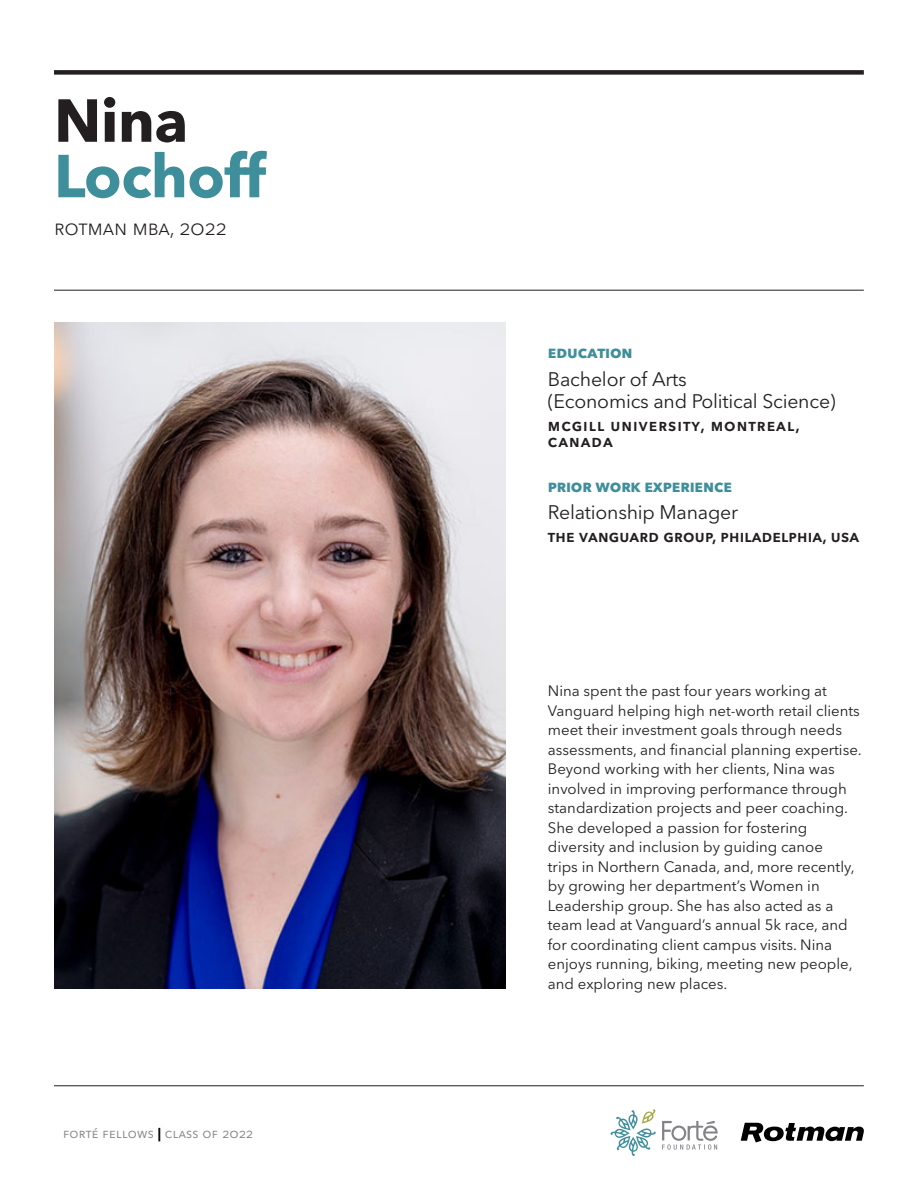
<style>
.page{position:relative;width:918px;height:1188px;background:#fff}
.page>*{position:absolute;margin:0;border:0;box-sizing:border-box;transform-origin:0 0}
.t1{font:700 60px/55.5px "Avenir Next LT Pro";letter-spacing:-.01em;color:#3e8e9b}
.t2{font:300 21.6px "Avenir Next LT Pro";letter-spacing:-.01em;color:#231f20}
.t3{font:19.5px/22.8px "Avenir Next LT Pro";letter-spacing:-.01em;color:#231f20}
.t4{font:600 16.8px "Avenir Next LT Pro";letter-spacing:.01em;color:#231f20}
.t5{font:600 16.8px/16.5px "Avenir Next LT Pro";letter-spacing:.06em;color:#231f20}
.t6{font:700 16.5px "Avenir Next LT Pro";letter-spacing:-.01em;color:#3e8e9b}
.t7{font:15px/19.5px "Avenir Next LT Pro";color:#231f20}
.t8{font:13.5px "Avenir Next LT Pro";letter-spacing:.02em;color:#838286}
.s1{color:#231f20}
.s2{font-weight:700;color:#000}
</style>
<div class="page">
<svg style="left:741px;top:1123px;width:123px;height:19px"></svg>
<div style="left:54px;top:70px;width:810px;height:5px;background:#231f20"></div>
<hr style="left:54px;top:1085px;width:810px;height:1px;background:#231f20">
<hr style="left:54px;top:290px;width:810px;height:1px;background:#231f20">
<svg style="left:611px;top:1109px;width:45px;height:47px"></svg>
<svg style="left:662px;top:1121px;width:56px;height:29px"></svg>
<img style="left:54px;top:323px;width:452px;height:666px">
<p class="t1" style="left:54px;top:93px;width:213px"><span class="s1">Nina<br></span>Lochoff</p>
<p class="t2" style="left:54px;top:214px;width:174px">rotman mba, 2022</p>
<p class="t8" style="left:63px;top:1125px;width:192px">forté fellows <span class="s2">|</span> class of 2022</p>
<p class="t6" style="left:548px;top:342px;width:86px">education</p>
<p class="t3" style="left:548px;top:367px;width:289px">Bachelor of Arts<br>(Economics and Political Science)</p>
<p class="t5" style="left:548px;top:417px;width:253px">mcgill university, montreal, canada</p>
<p class="t6" style="left:548px;top:476px;width:186px">prior work experience</p>
<p class="t3" style="left:548px;top:501px;width:192px">Relationship Manager</p>
<p class="t4" style="left:548px;top:526px;width:313px">the vanguard group, philadelphia, usa</p>
<p class="t7" style="left:548px;top:681px;width:315px">Nina spent the past four years working at Vanguard helping high net-worth retail clients meet their investment goals through needs assessments, and financial planning expertise.<br>Beyond working with her clients, Nina was involved in improving performance through standardization projects and peer coaching.<br>She developed a passion for fostering diversity and inclusion by guiding canoe<br>trips in Northern Canada, and, more recently, by growing her department’s Women in Leadership group. She has also acted as a team lead at Vanguard’s annual 5k race, and for coordinating client campus visits. Nina enjoys running, biking, meeting new people, and exploring new places.</p>
</div>
